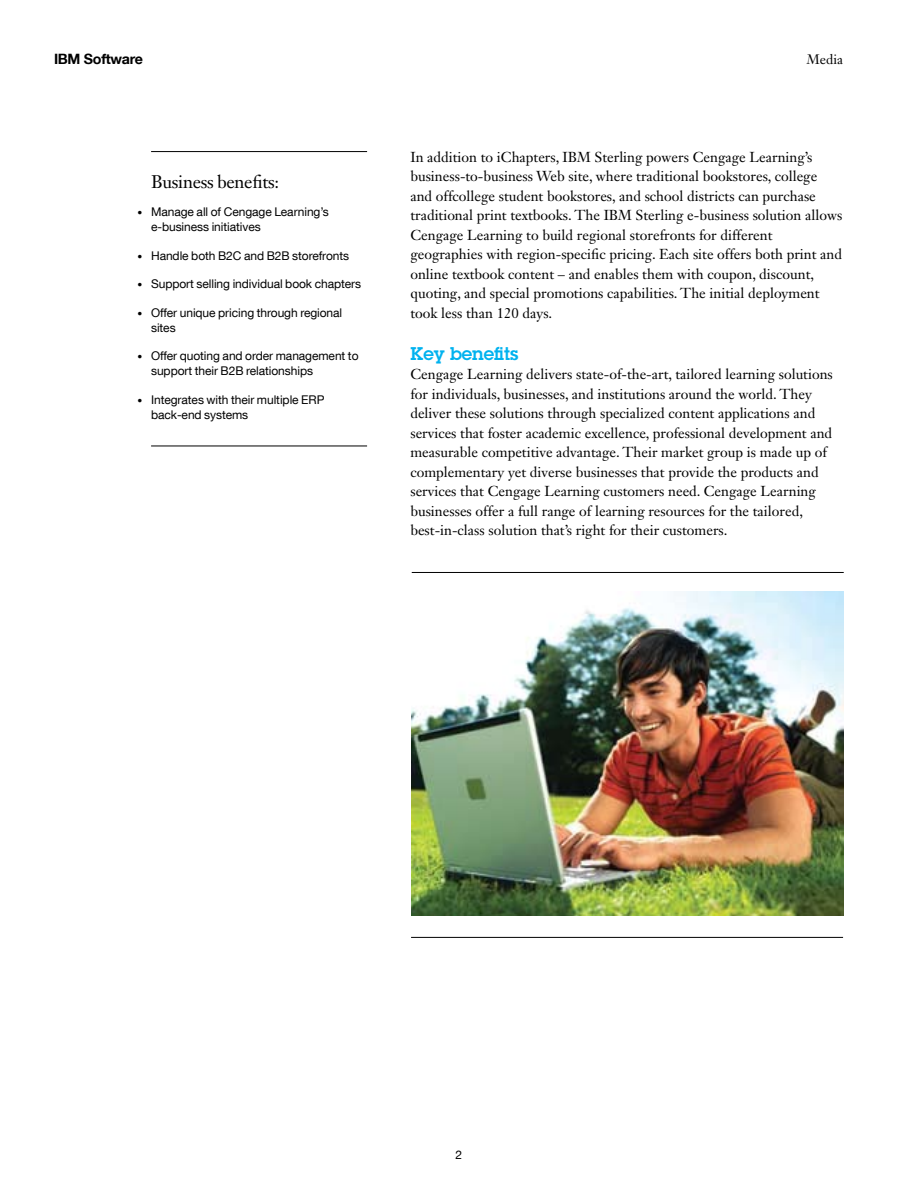
<style>
.page{position:relative;width:918px;height:1188px;background:#fff}
.page>*{position:absolute;margin:0;border:0;box-sizing:border-box;transform-origin:0 0}
._3A_highlight_head{font:18px "Janson Text LT Std";letter-spacing:-.015em;color:#000}
._2A_head__color{font:600 18px "Lubalin Graph Std";color:#00b2ef}
._2C_body{font:14.25px/19.5px "Janson Text LT Std";color:#000}
._0A_business_unit{font:700 14.25px "Helvetica Neue LT Com";letter-spacing:-.02em;color:#000}
._0B_industry_area{font:13.5px "Janson Text LT Std";color:#000}
._3D_highlight_bullet{font:12px/15px "Helvetica Neue LT Com";letter-spacing:-.005em;color:#000}
._3G_highlight_bullet{font:12px/15px "Helvetica Neue LT Com";letter-spacing:-.005em;color:#000}
._0B_industry_area-2{font:12px "Helvetica Neue LT Com";color:#000}
.s1{font-size:9.75px}
</style>
<div class="page">
<hr style="left:151px;top:151px;width:216px;height:1px;background:#000">
<hr style="left:151px;top:446px;width:216px;height:1px;background:#000">
<img style="left:412px;top:592px;width:432px;height:324px">
<hr style="left:412px;top:572px;width:432px;height:1px;background:#000">
<hr style="left:411px;top:937px;width:432px;height:1px;background:#000">
<p class="_0A_business_unit" style="left:54px;top:50px;width:90px">IBM Software</p>
<p class="_3A_highlight_head" style="left:151px;top:170px;width:130px">Business benefits:</p>
<p class="_3D_highlight_bullet" style="left:151px;top:204px;width:179px;text-indent:-14px"><span class="s1">•</span> Manage all of Cengage Learning’s e-business initiatives</p>
<p class="_3D_highlight_bullet" style="left:138px;top:248px;width:213px"><span class="s1">•</span> Handle both B2C and B2B storefronts</p>
<p class="_3D_highlight_bullet" style="left:138px;top:276px;width:225px"><span class="s1">•</span> Support selling individual book chapters</p>
<p class="_3D_highlight_bullet" style="left:151px;top:305px;width:193px;text-indent:-14px"><span class="s1">•</span> Offer unique pricing through regional sites</p>
<p class="_3D_highlight_bullet" style="left:151px;top:348px;width:209px;text-indent:-14px"><span class="s1">•</span> Offer quoting and order management to support their B2B relationships</p>
<p class="_3G_highlight_bullet" style="left:151px;top:392px;width:175px;text-indent:-14px"><span class="s1">•</span> Integrates with their multiple ERP back-end systems</p>
<p class="_0B_industry_area" style="left:807px;top:51px;width:38px">Media</p>
<p class="_2C_body" style="left:410px;top:147px;width:433px">In addition to iChapters, IBM Sterling powers Cengage Learning’s business-to-business Web site, where traditional bookstores, college and offcollege student bookstores, and school districts can purchase traditional print textbooks. The IBM Sterling e-business solution allows Cengage Learning to build regional storefronts for different geographies with region-specific pricing. Each site offers both print and online textbook content – and enables them with coupon, discount, quoting, and special promotions capabilities. The initial deployment took less than 120 days.</p>
<p class="_2A_head__color" style="left:410px;top:342px;width:110px">Key benefits</p>
<p class="_2C_body" style="left:410px;top:365px;width:424px">Cengage Learning delivers state-of-the-art, tailored learning solutions for individuals, businesses, and institutions around the world. They deliver these solutions through specialized content applications and services that foster academic excellence, professional development and measurable competitive advantage. Their market group is made up of complementary yet diverse businesses that provide the products and services that Cengage Learning customers need. Cengage Learning businesses offer a full range of learning resources for the tailored, best-in-class solution that’s right for their customers.</p>
<p class="_0B_industry_area-2" style="left:456px;top:1148px;width:8px">2</p>
</div>
